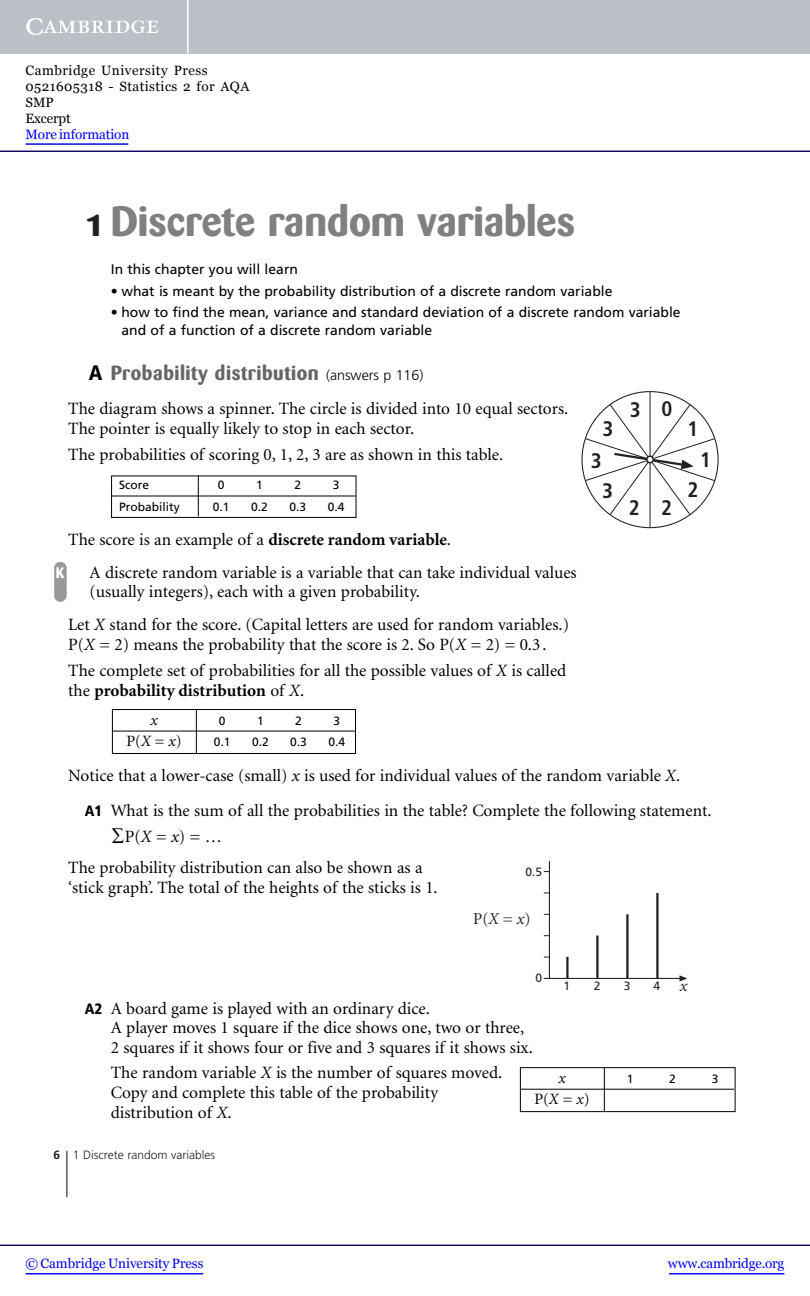
<style>
.page{position:relative;width:810px;height:1296px;background:#fff}
.page>*{position:absolute;margin:0;border:0;box-sizing:border-box;transform-origin:0 0}
.t1{font:700 42px "Barmeno BQ";color:#808080}
.t2{font:700 condensed 21px "Frutiger";color:#231f20}
.t3{font:700 20.25px "Barmeno BQ";letter-spacing:.025em;color:#666}
.t4{font:17.25px/19.8px "Minion";color:#000}
.t5{font:700 17.25px "Minion";color:#000}
.t6{font:16.5px "Minion";color:#231f20}
.t7{font:italic 16.5px "Minion";color:#231f20}
.t8{font:15.75px "Minion";color:#000}
.t9{font:italic 15.75px "Minion";color:#000}
.t10{font:700 15px "Barmeno BQ";color:#fff}
.t11{font:13.95px/17.2px "Frutiger";color:#000}
.t12{font:13.5px/16.2px "Georgia";letter-spacing:.035em;color:#000}
.t13{font:13.5px "Georgia";letter-spacing:-.01em;color:#0000f1}
.t14{font:12px "Frutiger";color:#000}
.t15{font:300 12px "Frutiger";color:#231f20}
.t16{font:12px "Frutiger";color:#231f20}
.s1{font-weight:800;font-size:30px;color:#231f20}
.s2{font-family:"Frutiger";font-weight:900;font-stretch:condensed;font-size:21px;color:#000}
.s3{font-family:"Frutiger";font-weight:300;font-size:14.25px;color:#000}
.s4{font-weight:700}
.s5{font-style:italic}
.s6{font-weight:400}
.s7{font-weight:400;font-style:italic}
.s8{font-family:"Frutiger";font-weight:900;font-stretch:condensed;font-size:15px}
.s9{font-family:"Math SMP"}
</style>
<div class="page">
<hr style="left:66px;top:1151px;width:1px;height:46px;background:#231f20">
<div style="left:520px;top:1067px;width:215px;height:45px;border:1px solid #000"></div>
<hr style="left:604px;top:1067px;width:1px;height:44px;background:#000">
<hr style="left:520px;top:1089px;width:214px;height:1px;background:#000">
<div style="left:112px;top:709px;width:244px;height:45px;border:1px solid #000"></div>
<hr style="left:196px;top:709px;width:1px;height:44px;background:#000">
<hr style="left:112px;top:731px;width:243px;height:1px;background:#000">
<div style="left:111px;top:476px;width:245px;height:42px;border:1px solid #000"></div>
<hr style="left:198px;top:476px;width:1px;height:40px;background:#000">
<hr style="left:111px;top:496px;width:245px;height:1px;background:#000">
<div style="left:54px;top:562px;width:12px;height:39px;background:#999;border-radius:6px"></div>
<div style="left:54px;top:562px;width:13px;height:40px;border:1px solid #999;border-radius:6px"></div>
<hr style="left:544px;top:978px;width:136px;height:1px;background:#231f20">
<svg style="left:680px;top:975px;width:7px;height:7px"></svg>
<hr style="left:549px;top:861px;width:1px;height:117px;background:#231f20">
<hr style="left:566px;top:957px;width:3px;height:21px;background:#231f20">
<hr style="left:596px;top:936px;width:3px;height:42px;background:#231f20">
<hr style="left:626px;top:914px;width:3px;height:64px;background:#231f20">
<hr style="left:656px;top:893px;width:3px;height:85px;background:#231f20">
<svg style="left:585px;top:391px;width:130px;height:137px"></svg>
<svg style="left:646px;top:455px;width:8px;height:8px"></svg>
<hr style="left:0;top:151px;width:810px;height:1px;background:#150666">
<hr style="left:0;top:1245px;width:810px;height:1px;background:#150666">
<hr style="left:26px;top:1273px;width:177px;height:1px;background:#0000f1">
<hr style="left:669px;top:1273px;width:115px;height:1px;background:#0000f1">
<div style="left:0;top:0;width:810px;height:54px;background:#bac0c6"></div>
<svg style="left:26px;top:18px;width:132px;height:17px"></svg>
<hr style="left:187px;top:0;width:2px;height:54px;background:#fff">
<hr style="left:26px;top:143px;width:102px;height:2px;background:#0000f1">
<p class="t12" style="left:26px;top:62px;width:225px">Cambridge University Press<br>0521605318 - Statistics 2 for AQA<br>SMP<br>Excerpt</p>
<p class="t13" style="left:26px;top:127px;width:105px">More information</p>
<h1 class="t1" style="left:86px;top:205px;width:490px"><span class="s1">1</span> Discrete random variables</h1>
<p class="t11" style="left:111px;top:262px;width:189px">In this chapter you will learn</p>
<p class="t11" style="left:111px;top:283px;width:503px">• what is meant by the probability distribution of a discrete random variable</p>
<p class="t11" style="left:121px;top:305px;width:561px;text-indent:-11px">• how to find the mean, variance and standard deviation of a discrete random variable and of a function of a discrete random variable</p>
<p class="t3" style="left:89px;top:364px;width:336px"><span class="s2">A</span> Probability distribution <span class="s3">(answers p 116)</span></p>
<p class="t4" style="left:68px;top:400px;width:502px">The diagram shows a spinner. The circle is divided into 10 equal sectors.<br>The pointer is equally likely to stop in each sector.</p>
<p class="t4" style="left:68px;top:446px;width:437px">The probabilities of scoring 0, 1, 2, 3 are as shown in this table.</p>
<p class="t2" style="left:661px;top:400px;width:12px">0</p>
<p class="t2" style="left:630px;top:402px;width:12px">3</p>
<p class="t2" style="left:603px;top:420px;width:12px">3</p>
<p class="t2" style="left:591px;top:452px;width:12px">3</p>
<p class="t14" style="left:119px;top:480px;width:31px">Score</p>
<p class="t14" style="left:218px;top:480px;width:8px">0</p>
<p class="t14" style="left:256px;top:480px;width:8px">1</p>
<p class="t14" style="left:294px;top:480px;width:8px">2</p>
<p class="t14" style="left:333px;top:480px;width:8px">3</p>
<p class="t14" style="left:119px;top:502px;width:62px">Probability</p>
<p class="t14" style="left:213px;top:502px;width:18px">0.1</p>
<p class="t14" style="left:251px;top:502px;width:18px">0.2</p>
<p class="t14" style="left:289px;top:502px;width:18px">0.3</p>
<p class="t14" style="left:328px;top:502px;width:18px">0.4</p>
<p class="t4" style="left:90px;top:525px;width:489px;line-height:32.5px;text-indent:-21px">The score is an example of a <span class="s4">discrete random variable</span>.<br>A discrete random variable is a variable that can take individual values</p>
<p class="t4" style="left:68px;top:577px;width:502px;line-height:32.5px;text-indent:21px">(usually integers), each with a given probability.<br>Let <span class="s5">X</span> stand for the score. (Capital letters are used for random variables.)</p>
<p class="t4" style="left:68px;top:633px;width:500px;line-height:26.2px">P(<span class="s5">X</span> = 2) means the probability that the score is 2. So P(<span class="s5">X</span> = 2) = 0.3 .<br>The complete set of probabilities for all the possible values of <span class="s5">X</span> is called</p>
<p class="t5" style="left:68px;top:684px;width:237px"><span class="s6">the</span> probability distribution <span class="s6">of</span> <span class="s7">X</span><span class="s6">.</span></p>
<p class="t10" style="left:56px;top:567px;width:10px">K</p>
<p class="t9" style="left:150px;top:714px;width:9px">x</p>
<p class="t14" style="left:219px;top:716px;width:8px">0</p>
<p class="t14" style="left:257px;top:716px;width:8px">1</p>
<p class="t14" style="left:295px;top:716px;width:8px">2</p>
<p class="t14" style="left:334px;top:716px;width:8px">3</p>
<p class="t8" style="left:126px;top:735px;width:57px">P(<span class="s5">X</span> = <span class="s5">x</span>)</p>
<p class="t14" style="left:214px;top:737px;width:18px">0.1</p>
<p class="t14" style="left:252px;top:737px;width:18px">0.2</p>
<p class="t14" style="left:290px;top:737px;width:18px">0.3</p>
<p class="t14" style="left:329px;top:737px;width:18px">0.4</p>
<p class="t2" style="left:602px;top:483px;width:12px">3</p>
<p class="t2" style="left:629px;top:499px;width:45px">2 2</p>
<p class="t2" style="left:688px;top:420px;width:12px">1</p>
<p class="t2" style="left:700px;top:451px;width:12px">1</p>
<p class="t2" style="left:687px;top:481px;width:12px">2</p>
<p class="t4" style="left:85px;top:759px;width:628px;line-height:35.5px;text-indent:-17px">Notice that a lower-case (small) <span class="s5">x</span> is used for individual values of the random variable <span class="s5">X</span>.<br><span class="s8">A1</span> What is the sum of all the probabilities in the table? Complete the following statement.</p>
<p class="t4" style="left:68px;top:822px;width:356px;line-height:31.7px;text-indent:43px"><span class="s9">g</span>P(<span class="s5">X</span> = <span class="s5">x</span>) = …<br>The probability distribution can also be shown as a</p>
<p class="t4" style="left:68px;top:879px;width:371px">‘stick graph’. The total of the heights of the sticks is 1.</p>
<p class="t16" style="left:525px;top:867px;width:18px">0.5</p>
<p class="t6" style="left:473px;top:912px;width:59px">P(<span class="s5">X</span> = <span class="s5">x</span>)</p>
<p class="t16" style="left:536px;top:973px;width:8px">0</p>
<p class="t16" style="left:563px;top:981px;width:8px">1</p>
<p class="t16" style="left:594px;top:981px;width:8px">2</p>
<p class="t16" style="left:624px;top:981px;width:8px">3</p>
<p class="t16" style="left:653px;top:981px;width:8px">4</p>
<p class="t7" style="left:680px;top:979px;width:9px">x</p>
<p class="t4" style="left:111px;top:1000px;width:424px;text-indent:-26px"><span class="s8">A2</span> A board game is played with an ordinary dice.<br>A player moves 1 square if the dice shows one, two or three,<br>2 squares if it shows four or five and 3 squares if it shows six.</p>
<p class="t4" style="left:111px;top:1065px;width:393px">The random variable <span class="s5">X</span> is the number of squares moved.<br>Copy and complete this table of the probability distribution of <span class="s5">X</span>.</p>
<p class="t9" style="left:558px;top:1072px;width:9px">x</p>
<p class="t14" style="left:627px;top:1074px;width:8px">1</p>
<p class="t14" style="left:669px;top:1074px;width:8px">2</p>
<p class="t14" style="left:712px;top:1074px;width:8px">3</p>
<p class="t8" style="left:534px;top:1093px;width:57px">P(<span class="s5">X</span> = <span class="s5">x</span>)</p>
<p class="t15" style="left:53px;top:1150px;width:163px"><span class="s4">6</span> 1 Discrete random variables</p>
<p class="t13" style="left:26px;top:1255px;width:180px">© Cambridge University Press</p>
<p class="t13" style="left:668px;top:1255px;width:118px">www.cambridge.org</p>
</div>
